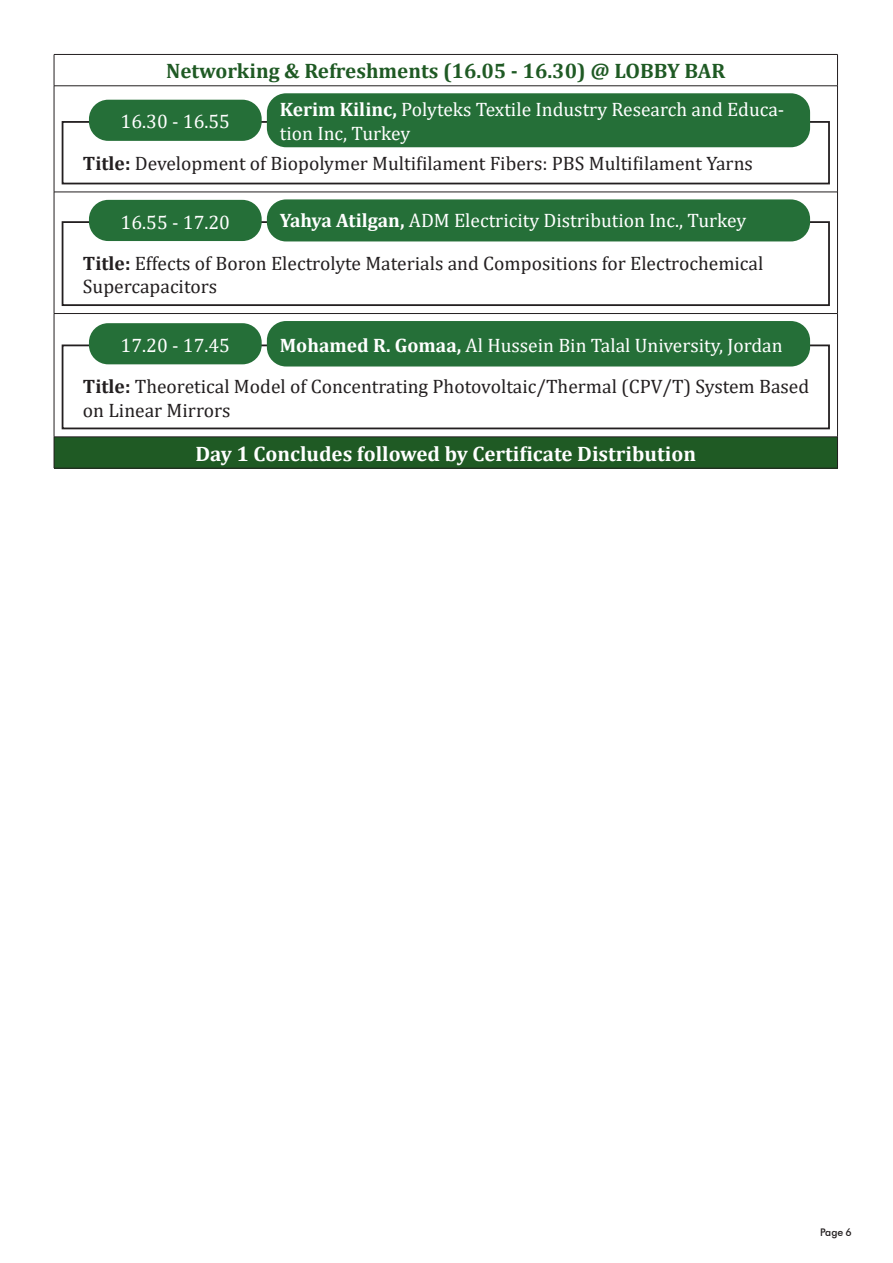
<style>
.page{position:relative;width:893px;height:1263px;background:#fff}
.page>*{position:absolute;margin:0;border:0;box-sizing:border-box;transform-origin:0 0}
.t1{font:700 21px "Cambria";color:#fff}
.t2{font:700 21px "Cambria";color:#1f5a24}
.t3{font:19.5px/23.4px "Cambria";color:#231f20}
.t4{font:19.5px/23.4px "Cambria";color:#fff}
.t5{font:500 10.5px "Futura BT";color:#231f20}
.s1{font-weight:700}
.s2{font-weight:700;color:#fff}
.s3{color:#fff}
</style>
<div class="page">
<div style="left:54px;top:437px;width:783px;height:31px;background:#1f5a24"></div>
<hr style="left:54px;top:54px;width:783px;height:1px;background:#231f20">
<hr style="left:54px;top:54px;width:1px;height:32px;background:#231f20">
<hr style="left:837px;top:54px;width:1px;height:32px;background:#231f20">
<hr style="left:54px;top:86px;width:783px;height:1px;background:#231f20">
<hr style="left:54px;top:86px;width:1px;height:106px;background:#231f20">
<hr style="left:837px;top:86px;width:1px;height:106px;background:#231f20">
<hr style="left:54px;top:192px;width:783px;height:1px;background:#231f20">
<hr style="left:54px;top:192px;width:1px;height:121px;background:#231f20">
<hr style="left:837px;top:192px;width:1px;height:121px;background:#231f20">
<hr style="left:54px;top:313px;width:783px;height:1px;background:#231f20">
<hr style="left:54px;top:314px;width:1px;height:123px;background:#231f20">
<hr style="left:837px;top:314px;width:1px;height:123px;background:#231f20">
<hr style="left:54px;top:437px;width:783px;height:1px;background:#231f20">
<hr style="left:54px;top:437px;width:1px;height:31px;background:#231f20">
<hr style="left:837px;top:437px;width:1px;height:31px;background:#231f20">
<hr style="left:54px;top:468px;width:783px;height:1px;background:#231f20">
<div style="left:62px;top:121px;width:768px;height:63px;border:2px solid #231f20"></div>
<div style="left:267px;top:93px;width:543px;height:54px;background:#256f38;border-radius:19px"></div>
<div style="left:89px;top:100px;width:173px;height:41px;background:#256f38;border-radius:19px"></div>
<div style="left:62px;top:221px;width:768px;height:85px;border:2px solid #231f20"></div>
<div style="left:267px;top:199px;width:543px;height:42px;background:#256f38;border-radius:19px"></div>
<div style="left:89px;top:200px;width:173px;height:41px;background:#256f38;border-radius:19px"></div>
<div style="left:62px;top:344px;width:768px;height:85px;border:2px solid #231f20"></div>
<div style="left:267px;top:321px;width:543px;height:45px;background:#256f38;border-radius:19px"></div>
<div style="left:89px;top:323px;width:173px;height:41px;background:#256f38;border-radius:19px"></div>
<p class="t2" style="left:166px;top:56px;width:561px">Networking &amp; Refreshments (16.05 - 16.30) @ LOBBY BAR</p>
<p class="t4" style="left:280px;top:98px;width:506px"><span class="s1">Kerim Kilinc,</span> Polyteks Textile Industry Research and Educa&shy;tion Inc, Turkey</p>
<p class="t3" style="left:83px;top:151px;width:671px"><span class="s1">Title:</span> Development of Biopolymer Multifilament Fibers: PBS Multifilament Yarns</p>
<p class="t4" style="left:121px;top:110px;width:111px">16.30 - 16.55</p>
<p class="t4" style="left:280px;top:209px;width:468px"><span class="s1">Yahya Atilgan,</span> ADM Electricity Distribution Inc., Turkey</p>
<p class="t3" style="left:83px;top:252px;width:682px"><span class="s1">Title:</span> Effects of Boron Electrolyte Materials and Compositions for Electrochemical<br>Supercapacitors</p>
<p class="t4" style="left:121px;top:210px;width:111px">16.55 - 17.20</p>
<p class="t3" style="left:83px;top:324px;width:728px;line-height:41.4px;text-indent:197px"><span class="s2">Mohamed R. Gomaa,</span> <span class="s3">Al Hussein Bin Talal University, Jordan<br></span><span class="s1">Title:</span> Theoretical Model of Concentrating Photovoltaic/Thermal (CPV/T) System Based</p>
<p class="t3" style="left:83px;top:398px;width:149px">on Linear Mirrors</p>
<p class="t4" style="left:121px;top:333px;width:111px">17.20 - 17.45</p>
<p class="t1" style="left:195px;top:439px;width:502px">Day 1 Concludes followed by Certificate Distribution</p>
<p class="t5" style="left:820px;top:1225px;width:33px">Page 6</p>
</div>
